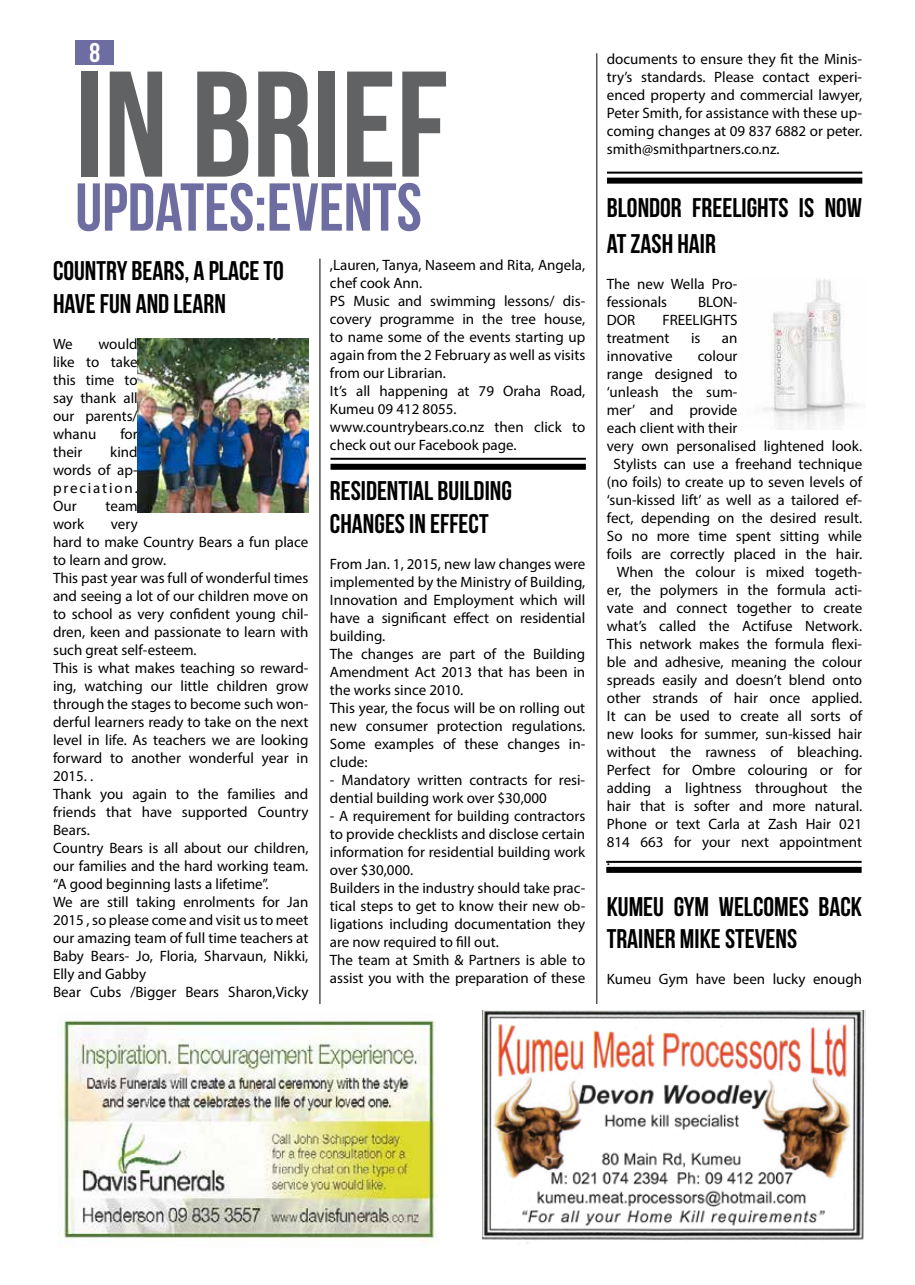
<style>
.page{position:relative;width:915px;height:1285px;background:#fff}
.page>*{position:absolute;margin:0;border:0;box-sizing:border-box;transform-origin:0 0}
.t1{font:150px "Bebas Neue";color:#616264}
.t2{font:67.5px "Bebas Neue";color:#6d6da1}
.t3{font:27px/32.4px "Bebas Neue";color:#000}
.t4{font:27px "Bebas Neue";color:#fff}
.t5{font:15px/18px "Myriad Pro";color:#000}
</style>
<div class="page">
<img style="left:57px;top:1020px;width:381px;height:226px">
<hr style="left:319px;top:258px;width:1px;height:745px;background:#000">
<hr style="left:596px;top:53px;width:1px;height:950px;background:#000">
<div style="left:75px;top:40px;width:39px;height:25px;background:#6d6da1"></div>
<hr style="left:606px;top:860px;width:255px;height:2px;background:#000">
<div style="left:606px;top:866px;width:255px;height:6px;background:#000"></div>
<img style="left:482px;top:1010px;width:382px;height:233px">
<hr style="left:330px;top:457px;width:255px;height:2px;background:#000">
<div style="left:330px;top:463px;width:255px;height:6px;background:#000"></div>
<hr style="left:606px;top:171px;width:256px;height:2px;background:#000">
<div style="left:606px;top:177px;width:256px;height:6px;background:#000"></div>
<img style="left:138px;top:338px;width:170px;height:174px">
<img style="left:763px;top:279px;width:96px;height:150px">
<h3 class="t4" style="left:89px;top:38px;width:12px">8</h3>
<h1 class="t1" style="left:75px;top:42px;width:374px">IN BRIEF</h1>
<h2 class="t2" style="left:75px;top:170px;width:348px">UPDATES:EVENTS</h2>
<h3 class="t3" style="left:53px;top:254px;width:232px">COUNTRY BEARS, A PLACE TO<br>HAVE FUN AND LEARN</h3>
<p class="t5" style="left:53px;top:334px;width:21px">We</p>
<p class="t5" style="left:330px;top:255px;width:257px">,Lauren, Tanya, Naseem and Rita, Angela, chef cook Ann.<br>PS Music and swimming lessons/ dis&shy;covery programme in the tree house, to name some of the events starting up again from the 2 February as well as visits from our Librarian.<br>It’s all happening at 79 Oraha Road,<br>Kumeu 09 412 8055. www.countrybears.co.nz then click to check out our Facebook page.</p>
<h3 class="t3" style="left:330px;top:474px;width:183px">RESIDENTIAL BUILDING<br>CHANGES IN EFFECT</h3>
<p class="t5" style="left:330px;top:554px;width:257px">From Jan. 1, 2015, new law changes were implemented by the Ministry of Building,<br>Innovation and Employment which will have a significant effect on residential building.<br>The changes are part of the Building<br>Amendment Act 2013 that has been in the works since 2010.<br>This year, the focus will be on rolling out new consumer protection regulations.<br>Some examples of these changes in&shy;clude:</p>
<p class="t5" style="left:330px;top:770px;width:257px">- Mandatory written contracts for resi&shy;dential building work over $30,000</p>
<p class="t5" style="left:330px;top:806px;width:257px">- A requirement for building contractors to provide checklists and disclose certain information for residential building work over $30,000.<br>Builders in the industry should take prac&shy;tical steps to get to know their new ob&shy;ligations including documentation they are now required to fill out.<br>The team at Smith &amp; Partners is able to assist you with the preparation of these</p>
<p class="t5" style="left:53px;top:334px;width:86px;text-align:justify;text-indent:45px">would like to take this time to say thank all our parents/ whanu</p>
<p class="t5" style="left:120px;top:424px;width:19px">for</p>
<p class="t5" style="left:53px;top:442px;width:31px">their</p>
<p class="t5" style="left:53px;top:442px;width:86px;text-align:justify;text-indent:57px">kind words of ap&shy;preciation.<br>Our</p>
<p class="t5" style="left:106px;top:496px;width:34px">team</p>
<p class="t5" style="left:53px;top:514px;width:33px">work</p>
<p class="t5" style="left:53px;top:514px;width:257px;text-indent:58px">very<br>hard to make Country Bears a fun place to learn and grow.<br>This past year was full of wonderful times and seeing a lot of our children move on to school as very confident young chil&shy;dren, keen and passionate to learn with such great self-esteem.<br>This is what makes teaching so reward&shy;ing, watching our little children grow through the stages to become such won&shy;derful learners ready to take on the next level in life. As teachers we are looking forward to another wonderful year in<br>2015. .<br>Thank you again to the families and friends that have supported Country<br>Bears.<br>Country Bears is all about our children, our families and the hard working team. “A good beginning lasts a lifetime”.<br>We are still taking enrolments for Jan<br>2015 , so please come and visit us to meet our amazing team of full time teachers at<br>Baby Bears- Jo, Floria, Sharvaun, Nikki,<br>Elly and Gabby<br>Bear Cubs /Bigger Bears Sharon,Vicky</p>
<p class="t5" style="left:606px;top:49px;width:257px;text-align:justify">documents to ensure they fit the Minis&shy;try’s standards. Please contact experi&shy;enced property and commercial lawyer, Peter Smith, for assistance with these up&shy;coming changes at 09 837 6882 or peter. smith@smithpartners.co.nz.</p>
<h3 class="t3" style="left:606px;top:189px;width:257px;line-height:36px">BLONDOR FREELIGHTS IS NOW<br>AT ZASH HAIR</h3>
<p class="t5" style="left:606px;top:274px;width:132px">The new Wella Pro&shy;fessionals</p>
<p class="t5" style="left:697px;top:292px;width:41px">BLON-</p>
<p class="t5" style="left:606px;top:310px;width:132px;text-indent:56px">FREELIGHTS treatment</p>
<p class="t5" style="left:606px;top:310px;width:30px">DOR</p>
<p class="t5" style="left:690px;top:328px;width:11px">is</p>
<p class="t5" style="left:721px;top:328px;width:17px">an</p>
<p class="t5" style="left:606px;top:346px;width:67px">innovative</p>
<p class="t5" style="left:697px;top:346px;width:41px">colour</p>
<p class="t5" style="left:606px;top:364px;width:132px">range designed to</p>
<p class="t5" style="left:606px;top:382px;width:132px">‘unleash the sum-</p>
<p class="t5" style="left:606px;top:400px;width:132px">mer’ and provide</p>
<p class="t5" style="left:606px;top:418px;width:132px">each client with their</p>
<p class="t5" style="left:606px;top:436px;width:257px">very own personalised lightened look.</p>
<p class="t5" style="left:613px;top:454px;width:250px">Stylists can use a freehand technique</p>
<p class="t5" style="left:606px;top:472px;width:257px">(no foils) to create up to seven levels of</p>
<p class="t5" style="left:606px;top:490px;width:257px">‘sun-kissed lift’ as well as a tailored ef-</p>
<p class="t5" style="left:606px;top:508px;width:257px">fect, depending on the desired result.</p>
<p class="t5" style="left:606px;top:526px;width:257px">So no more time spent sitting while</p>
<p class="t5" style="left:606px;top:544px;width:257px">foils are correctly placed in the hair.</p>
<p class="t5" style="left:616px;top:562px;width:247px">When the colour is mixed togeth-</p>
<p class="t5" style="left:606px;top:580px;width:257px">er, the polymers in the formula acti-</p>
<p class="t5" style="left:606px;top:598px;width:257px">vate and connect together to create</p>
<p class="t5" style="left:606px;top:616px;width:257px">what’s called the Actifuse Network.</p>
<p class="t5" style="left:606px;top:634px;width:257px">This network makes the formula flexi-</p>
<p class="t5" style="left:606px;top:652px;width:257px">ble and adhesive, meaning the colour</p>
<p class="t5" style="left:606px;top:670px;width:257px">spreads easily and doesn’t blend onto</p>
<p class="t5" style="left:606px;top:688px;width:257px">other strands of hair once applied.</p>
<p class="t5" style="left:606px;top:706px;width:257px">It can be used to create all sorts of</p>
<p class="t5" style="left:606px;top:724px;width:257px">new looks for summer, sun-kissed hair</p>
<p class="t5" style="left:606px;top:742px;width:257px">without the rawness of bleaching.</p>
<p class="t5" style="left:606px;top:760px;width:257px">Perfect for Ombre colouring or for</p>
<p class="t5" style="left:606px;top:778px;width:257px">adding a lightness throughout the</p>
<p class="t5" style="left:606px;top:796px;width:257px">hair that is softer and more natural.</p>
<p class="t5" style="left:606px;top:814px;width:257px">Phone or text Carla at Zash Hair 021</p>
<p class="t5" style="left:606px;top:832px;width:257px">814 663 for your next appointment</p>
<p class="t5" style="left:606px;top:850px;width:5px">.</p>
<h3 class="t3" style="left:606px;top:889px;width:257px">KUMEU GYM WELCOMES BACK<br>TRAINER MIKE STEVENS</h3>
<p class="t5" style="left:606px;top:969px;width:257px">Kumeu Gym have been lucky enough</p>
</div>
